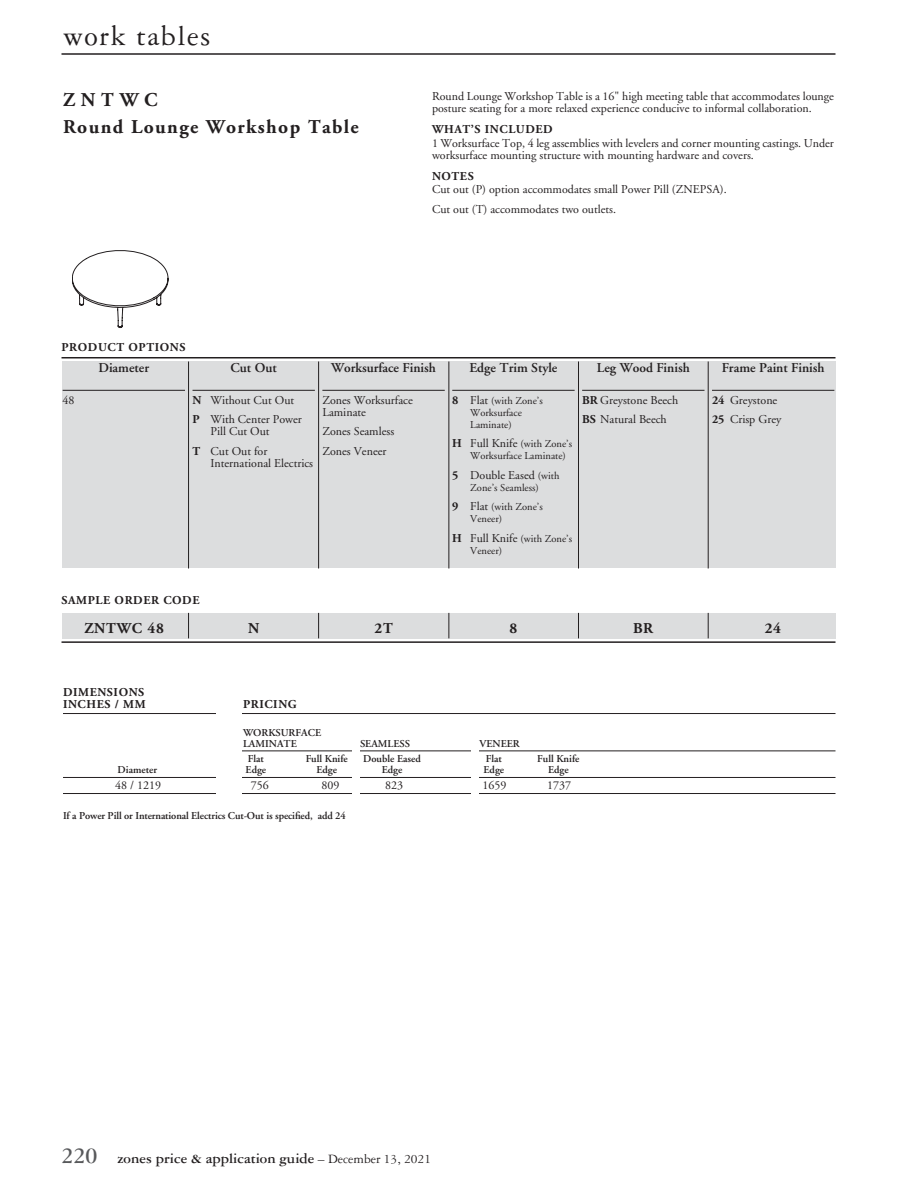
<style>
.page{position:relative;width:918px;height:1188px;background:#fff}
.page>*{position:absolute;margin:0;border:0;box-sizing:border-box;transform-origin:0 0}
.t1{font:30px "Garamond Three";letter-spacing:.05em;color:#231f20}
.t2{font:700 19.5px/27px "Adobe Garamond";letter-spacing:.07em;color:#231f20}
.t3{font:700 15px "Garamond Three";color:#231f20}
.t4{font:700 15px "Adobe Garamond";letter-spacing:.05em;color:#231f20}
.t5{font:600 13.5px "Adobe Garamond";color:#231f20}
.t6{font:12px/19.5px "Adobe Garamond";color:#231f20}
.t7{font:700 12px/12px "Adobe Garamond";letter-spacing:.05em;color:#231f20}
.t8{font:600 10.5px/10.9px "Adobe Garamond";color:#231f20}
.t9{font:10.5px/12px "Adobe Garamond";color:#231f20}
.s1{font-weight:700}
.s2{font-weight:700;font-size:12px}
.s3{font-size:12px}
.s4{font-size:10.5px}
.s5{font-size:24px;color:#58595b}
.s6{font-weight:400;font-size:13.5px}
</style>
<div class="page">
<hr style="left:62px;top:53px;width:774px;height:2px;background:#231f20">
<div style="left:62px;top:362px;width:774px;height:206px;background:#dcddde"></div>
<hr style="left:63px;top:390px;width:122px;height:1px;background:#231f20">
<hr style="left:193px;top:390px;width:122px;height:1px;background:#231f20">
<hr style="left:322px;top:390px;width:123px;height:1px;background:#231f20">
<hr style="left:452px;top:390px;width:123px;height:1px;background:#231f20">
<hr style="left:582px;top:390px;width:123px;height:1px;background:#231f20">
<hr style="left:712px;top:390px;width:122px;height:1px;background:#231f20">
<hr style="left:62px;top:357px;width:774px;height:1px;background:#231f20">
<hr style="left:449px;top:362px;width:1px;height:207px;background:#231f20">
<hr style="left:62px;top:641px;width:774px;height:2px;background:#231f20">
<div style="left:62px;top:613px;width:774px;height:25px;background:#dcddde"></div>
<svg style="left:449px;top:613px;width:1px;height:25px"></svg>
<hr style="left:708px;top:362px;width:1px;height:207px;background:#231f20">
<svg style="left:708px;top:613px;width:1px;height:25px"></svg>
<hr style="left:578px;top:362px;width:1px;height:207px;background:#231f20">
<svg style="left:578px;top:613px;width:1px;height:25px"></svg>
<hr style="left:318px;top:362px;width:1px;height:207px;background:#231f20">
<svg style="left:318px;top:613px;width:1px;height:25px"></svg>
<hr style="left:188px;top:362px;width:1px;height:207px;background:#231f20">
<svg style="left:188px;top:613px;width:1px;height:25px"></svg>
<hr style="left:63px;top:713px;width:773px;height:1px;background:#231f20">
<hr style="left:225px;top:751px;width:611px;height:1px;background:#231f20">
<hr style="left:63px;top:777px;width:773px;height:1px;background:#231f20">
<hr style="left:63px;top:793px;width:773px;height:1px;background:#231f20">
<div style="left:216px;top:686px;width:26px;height:112px;background:#fff"></div>
<div style="left:352px;top:744px;width:7px;height:62px;background:#fff"></div>
<div style="left:471px;top:744px;width:8px;height:62px;background:#fff"></div>
<svg style="left:72px;top:250px;width:96px;height:79px"></svg>
<h1 class="t1" style="left:63px;top:20px;width:149px">work tables</h1>
<h2 class="t2" style="left:63px;top:86px;width:297px">ZNTWC<br>Round Lounge Workshop Table</h2>
<p class="t7" style="left:62px;top:341px;width:125px">PRODUCT OPTIONS</p>
<p class="t6" style="left:432px;top:91px;width:404px;line-height:12px">Round Lounge Workshop Table is a 16" high meeting table that accommodates lounge posture seating for a more relaxed experience conducive to informal collaboration.</p>
<p class="t7" style="left:432px;top:124px;width:122px">WHAT’S INCLUDED</p>
<p class="t6" style="left:432px;top:137px;width:403px;line-height:12px">1 Worksurface Top, 4 leg assemblies with levelers and corner mounting castings. Under worksurface mounting structure with mounting hardware and covers.</p>
<p class="t7" style="left:432px;top:170px;width:43px">NOTES</p>
<p class="t6" style="left:432px;top:180px;width:295px">Cut out (P) option accommodates small Power Pill (ZNEPSA).<br>Cut out (T) accommodates two outlets.</p>
<p class="t6" style="left:63px;top:391px;width:13px">48</p>
<p class="t5" style="left:98px;top:361px;width:52px">Diameter</p>
<p class="t5" style="left:231px;top:361px;width:48px">Cut Out</p>
<p class="t6" style="left:193px;top:391px;width:111px"><span class="s1">N</span> Without Cut Out<br><span class="s1">P</span> With Center Power</p>
<p class="t6" style="left:193px;top:422px;width:79px;text-align:right">Pill Cut Out<br><span class="s1">T</span> Cut Out for</p>
<p class="t6" style="left:211px;top:454px;width:104px">International Electrics</p>
<p class="t5" style="left:331px;top:361px;width:106px">Worksurface Finish</p>
<p class="t6" style="left:322px;top:395px;width:92px;line-height:12px">Zones Worksurface<br>Laminate</p>
<p class="t6" style="left:322px;top:422px;width:73px">Zones Seamless<br>Zones Veneer</p>
<p class="t5" style="left:469px;top:361px;width:89px">Edge Trim Style</p>
<p class="t9" style="left:470px;top:395px;width:74px;text-indent:-18px"><span class="s2">8</span> <span class="s3">Flat</span> (with Zone’s<br>Worksurface<br>Laminate)</p>
<p class="t9" style="left:470px;top:438px;width:103px;text-indent:-18px"><span class="s2">H</span> <span class="s3">Full Knife</span> (with Zone’s<br>Worksurface Laminate)</p>
<p class="t6" style="left:452px;top:466px;width:109px"><span class="s1">5</span> Double Eased <span class="s4">(with</span></p>
<p class="t9" style="left:452px;top:478px;width:92px;line-height:19.5px;text-indent:18px">Zone’s Seamless)<br><span class="s2">9</span> <span class="s3">Flat</span> (with Zone’s</p>
<p class="t9" style="left:452px;top:510px;width:121px;line-height:19.5px;text-indent:18px">Veneer)<br><span class="s2">H</span> <span class="s3">Full Knife</span> (with Zone’s</p>
<p class="t9" style="left:470px;top:545px;width:33px">Veneer)</p>
<p class="t5" style="left:597px;top:361px;width:94px">Leg Wood Finish</p>
<p class="t6" style="left:582px;top:391px;width:98px"><span class="s1">BR</span> Greystone Beech<br><span class="s1">BS</span> Natural Beech</p>
<p class="t5" style="left:722px;top:361px;width:104px">Frame Paint Finish</p>
<p class="t6" style="left:712px;top:391px;width:71px"><span class="s1">24</span> Greystone<br><span class="s1">25</span> Crisp Grey</p>
<p class="t7" style="left:62px;top:595px;width:140px">SAMPLE ORDER CODE</p>
<p class="t4" style="left:84px;top:620px;width:81px">ZNTWC 48</p>
<p class="t4" style="left:248px;top:620px;width:13px">N</p>
<p class="t4" style="left:375px;top:620px;width:20px">2T</p>
<p class="t4" style="left:509px;top:620px;width:9px">8</p>
<p class="t4" style="left:633px;top:620px;width:22px">BR</p>
<p class="t4" style="left:765px;top:620px;width:18px">24</p>
<p class="t7" style="left:63px;top:686px;width:84px">DIMENSIONS<br>INCHES / MM</p>
<p class="t7" style="left:243px;top:698px;width:55px">PRICING</p>
<p class="t8" style="left:243px;top:727px;width:80px">WORKSURFACE<br>LAMINATE</p>
<p class="t8" style="left:360px;top:738px;width:52px">SEAMLESS</p>
<p class="t8" style="left:480px;top:738px;width:42px">VENEER</p>
<p class="t8" style="left:248px;top:754px;width:18px">Flat</p>
<p class="t8" style="left:306px;top:754px;width:44px">Full Knife</p>
<p class="t8" style="left:363px;top:754px;width:59px">Double Eased</p>
<p class="t8" style="left:486px;top:754px;width:18px">Flat</p>
<p class="t8" style="left:537px;top:754px;width:44px">Full Knife</p>
<p class="t8" style="left:118px;top:765px;width:41px">Diameter</p>
<p class="t8" style="left:246px;top:765px;width:22px">Edge</p>
<p class="t8" style="left:317px;top:765px;width:22px">Edge</p>
<p class="t8" style="left:382px;top:765px;width:22px">Edge</p>
<p class="t8" style="left:484px;top:765px;width:22px">Edge</p>
<p class="t8" style="left:548px;top:765px;width:22px">Edge</p>
<p class="t6" style="left:115px;top:776px;width:47px">48 / 1219</p>
<p class="t6" style="left:251px;top:776px;width:19px">756</p>
<p class="t6" style="left:321px;top:776px;width:19px">809</p>
<p class="t6" style="left:385px;top:776px;width:19px">823</p>
<p class="t6" style="left:483px;top:776px;width:25px">1659</p>
<p class="t6" style="left:547px;top:776px;width:25px">1737</p>
<p class="t8" style="left:63px;top:811px;width:284px">If a Power Pill or International Electrics Cut-Out is specified, add 24</p>
<p class="t3" style="left:62px;top:1150px;width:371px"><span class="s5">220</span> zones price &amp; application guide <span class="s6">– December 13, 2021</span></p>
</div>
